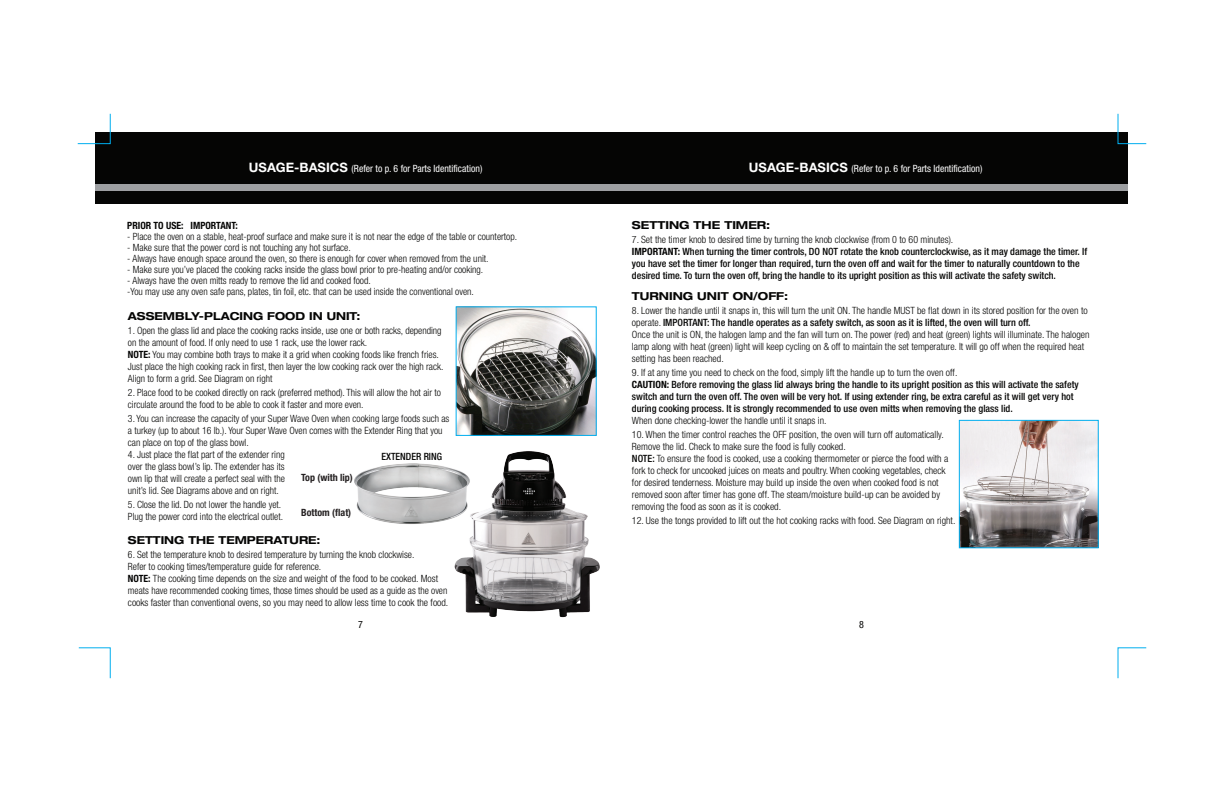
<style>
.page{position:relative;width:1224px;height:792px;background:#fff}
.page>*{position:absolute;margin:0;border:0;box-sizing:border-box;transform-origin:0 0}
.t1{font:700 expanded 11px "Helvetica Neue";color:#050504}
.t2{font:300 condensed 10px/12px "Helvetica Neue";color:#050504}
.t3{font:500 condensed 10px/12px "Helvetica Neue";color:#050504}
.t4{font:condensed 10px "Helvetica Neue";color:#fff}
.t5{font:700 condensed 10px "Helvetica Neue";color:#231f20}
.t6{font:700 condensed 10px "Helvetica Neue";color:#050504}
.t7{font:condensed 10px "Helvetica Neue";color:#050504}
.s1{font-weight:700;font-stretch:normal;font-size:13px}
.s2{font-weight:700}
.s3{font-weight:300}
.s4{font-weight:500}
</style>
<div class="page">
<div style="left:96px;top:132px;width:1032px;height:56px;background:#050504"></div>
<div style="left:96px;top:184px;width:1032px;height:16px;background:#9d9fa2"></div>
<div style="left:96px;top:191px;width:1032px;height:13px;background:#050504"></div>
<img style="left:458px;top:308px;width:137px;height:126px">
<div style="left:456px;top:306px;width:141px;height:130px;border:1px solid #00aeef"></div>
<img style="left:454px;top:451px;width:146px;height:167px">
<img style="left:354px;top:462px;width:120px;height:65px">
<img style="left:961px;top:422px;width:136px;height:124px">
<div style="left:959px;top:420px;width:140px;height:128px;border:1px solid #00aeef"></div>
<svg style="left:77px;top:113px;width:34px;height:32px"></svg>
<svg style="left:78px;top:647px;width:33px;height:32px"></svg>
<svg style="left:1117px;top:647px;width:30px;height:32px"></svg>
<svg style="left:1117px;top:113px;width:30px;height:32px"></svg>
<p class="t4" style="left:249px;top:163px;width:235px"><span class="s1">USAGE-BASICS</span> (Refer to p. 6 for Parts Identification)</p>
<p class="t6" style="left:127px;top:219px;width:112px">PRIOR TO USE: IMPORTANT:</p>
<p class="t2" style="left:127px;top:230px;width:391px">- Place the oven on a stable, heat-proof surface and make sure it is not near the edge of the table or countertop.</p>
<p class="t2" style="left:127px;top:241px;width:225px">- Make sure that the power cord is not touching any hot surface.</p>
<p class="t2" style="left:127px;top:252px;width:363px">- Always have enough space around the oven, so there is enough for cover when removed from the unit.</p>
<p class="t2" style="left:127px;top:263px;width:357px">- Make sure you’ve placed the cooking racks inside the glass bowl prior to pre-heating and/or cooking.</p>
<p class="t2" style="left:127px;top:275px;width:348px;line-height:11px">- Always have the oven mitts ready to remove the lid and cooked food.<br>-You may use any oven safe pans, plates, tin foil, etc. that can be used inside the conventional oven.</p>
<p class="t1" style="left:128px;top:309px;width:234px">ASSEMBLY-PLACING FOOD IN UNIT:</p>
<p class="t2" style="left:128px;top:324px;width:317px">1. Open the glass lid and place the cooking racks inside, use one or both racks, depending on the amount of food. If only need to use 1 rack, use the lower rack.<br><span class="s2">NOTE:</span> You may combine both trays to make it a grid when cooking foods like french fries.<br>Just place the high cooking rack in first, then layer the low cooking rack over the high rack.<br>Align to form a grid. See Diagram on right</p>
<p class="t2" style="left:128px;top:386px;width:314px">2. Place food to be cooked directly on rack (preferred method). This will allow the hot air to circulate around the food to be able to cook it faster and more even.</p>
<p class="t2" style="left:128px;top:412px;width:323px">3. You can increase the capacity of your Super Wave Oven when cooking large foods such as a turkey (up to about 16 lb.). Your Super Wave Oven comes with the Extender Ring that you can place on top of the glass bowl.</p>
<p class="t2" style="left:128px;top:448px;width:159px;text-align:justify">4. Just place the flat part of the extender ring over the glass bowl’s lip. The extender has its own lip that will create a perfect seal with the unit’s lid. See Diagrams above and on right.</p>
<p class="t2" style="left:128px;top:498px;width:157px">5. Close the lid. Do not lower the handle yet.<br>Plug the power cord into the electrical outlet.</p>
<p class="t1" style="left:128px;top:533px;width:194px">SETTING THE TEMPERATURE:</p>
<p class="t2" style="left:128px;top:548px;width:322px">6. Set the temperature knob to desired temperature by turning the knob clockwise.<br>Refer to cooking times/temperature guide for reference.<br><span class="s2">NOTE:</span> The cooking time depends on the size and weight of the food to be cooked. Most meats have recommended cooking times, those times should be used as a guide as the oven cooks faster than conventional ovens, so you may need to allow less time to cook the food.</p>
<p class="t3" style="left:381px;top:451px;width:62px">EXTENDER RING</p>
<p class="t5" style="left:301px;top:471px;width:53px">Top (with lip)</p>
<p class="t5" style="left:301px;top:507px;width:52px">Bottom (flat)</p>
<p class="t7" style="left:358px;top:619px;width:6px">7</p>
<p class="t4" style="left:749px;top:163px;width:235px"><span class="s1">USAGE-BASICS</span> (Refer to p. 6 for Parts Identification)</p>
<p class="t1" style="left:632px;top:219px;width:140px">SETTING THE TIMER:</p>
<p class="t3" style="left:632px;top:234px;width:457px"><span class="s3">7. Set the timer knob to desired time by turning the knob clockwise (from 0 to 60 minutes).<br></span><span class="s2">IMPORTANT:</span> When turning the timer controls, DO NOT rotate the knob counterclockwise, as it may damage the timer. If you have set the timer for longer than required, turn the oven off and wait for the timer to naturally countdown to the desired time. To turn the oven off, bring the handle to its upright position as this will activate the safety switch.</p>
<p class="t1" style="left:632px;top:290px;width:158px">TURNING UNIT ON/OFF:</p>
<p class="t2" style="left:632px;top:305px;width:459px">8. Lower the handle until it snaps in, this will turn the unit ON. The handle MUST be flat down in its stored position for the oven to operate. <span class="s4">IMPORTANT: The handle operates as a safety switch, as soon as it is lifted, the oven will turn off.<br></span>Once the unit is ON, the halogen lamp and the fan will turn on. The power (red) and heat (green) lights will illuminate. The halogen lamp along with heat (green) light will keep cycling on &amp; off to maintain the set temperature. It will go off when the required heat setting has been reached.</p>
<p class="t3" style="left:632px;top:367px;width:448px"><span class="s3">9. If at any time you need to check on the food, simply lift the handle up to turn the oven off.<br></span><span class="s2">CAUTION:</span> Before removing the glass lid always bring the handle to its upright position as this will activate the safety switch and turn the oven off. The oven will be very hot. If using extender ring, be extra careful as it will get very hot during cooking process. It is strongly recommended to use oven mitts when removing the glass lid.<br><span class="s3">When done checking-lower the handle until it snaps in.</span></p>
<p class="t2" style="left:632px;top:429px;width:318px">10. When the timer control reaches the OFF position, the oven will turn off automatically.<br>Remove the lid. Check to make sure the food is fully cooked.<br><span class="s4">NOTE:</span> To ensure the food is cooked, use a cooking thermometer or pierce the food with a fork to check for uncooked juices on meats and poultry. When cooking vegetables, check for desired tenderness. Moisture may build up inside the oven when cooked food is not removed soon after timer has gone off. The steam/moisture build-up can be avoided by removing the food as soon as it is cooked.</p>
<p class="t2" style="left:632px;top:515px;width:325px">12. Use the tongs provided to lift out the hot cooking racks with food. See Diagram on right.</p>
<p class="t7" style="left:859px;top:619px;width:6px">8</p>
</div>
